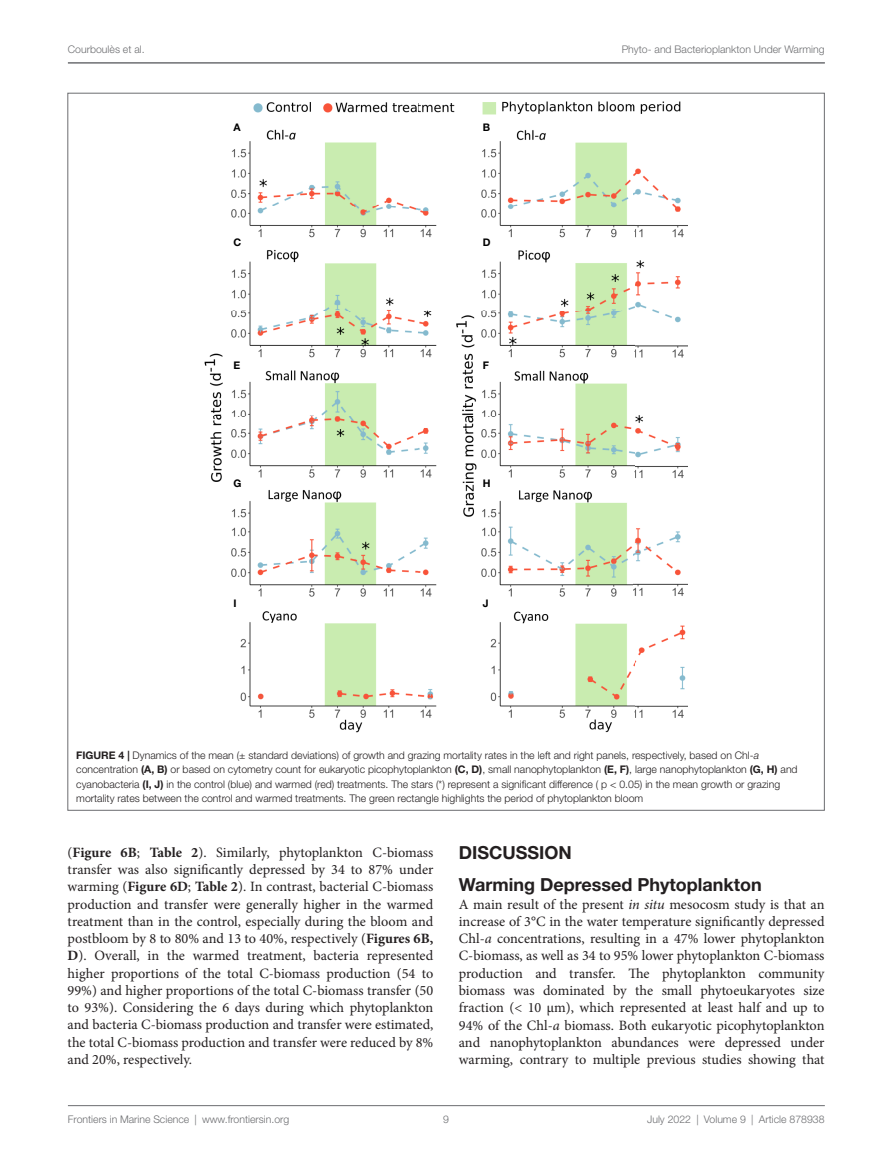
<style>
.page{position:relative;width:893px;height:1170px;background:#fff}
.page>*{position:absolute;margin:0;border:0;box-sizing:border-box;transform-origin:0 0}
.SecHeadB{font:700 18px "Helvetica Neue LT Std";color:#231f20}
.SecHeadA{font:700 18px "Helvetica Neue LT Std";color:#231f20}
.ParaIndent{font:14.25px/17.2px "Minion Pro";color:#231f20;text-align:justify}
.Para{font:14.25px/17.2px "Minion Pro";letter-spacing:-.005em;color:#231f20;text-align:justify}
.FigCaption{font:300 10.5px/14.2px "Helvetica Neue LT Std";color:#231f20}
.t1{font:300 10.5px "Helvetica Neue LT Std";color:#6c6d70}
.t2{font:700 10.5px "Helvetica Neue LT Std";color:#010101}
.s1{font-weight:700}
.s2{font-style:italic}
</style>
<div class="page">
<hr style="left:68px;top:1105px;width:757px;height:1px;background:#6c6d70">
<hr style="left:68px;top:63px;width:757px;height:1px;background:#6c6d70">
<img style="left:205px;top:102px;width:482px;height:630px">
<p class="t1" style="left:68px;top:43px;width:78px">Courboulès et al.</p>
<p class="t2" style="left:233px;top:121px;width:9px">A</p>
<p class="t2" style="left:483px;top:121px;width:9px">B</p>
<p class="t2" style="left:233px;top:236px;width:9px">C</p>
<p class="t2" style="left:483px;top:236px;width:9px">D</p>
<p class="t2" style="left:233px;top:359px;width:8px">E</p>
<p class="t2" style="left:483px;top:359px;width:8px">F</p>
<p class="t2" style="left:233px;top:477px;width:9px">G</p>
<p class="t2" style="left:233px;top:597px;width:5px">I</p>
<p class="t2" style="left:483px;top:477px;width:9px">H</p>
<p class="t2" style="left:483px;top:597px;width:7px">J</p>
<p class="t1" style="left:622px;top:43px;width:204px">Phyto- and Bacterioplankton Under Warming</p>
<p class="FigCaption" style="left:76px;top:748px;width:723px"><span class="s1">FIGURE 4 |</span> Dynamics of the mean (± standard deviations) of growth and grazing mortality rates in the left and right panels, respectively, based on Chl-<span class="s2">a </span>concentration <span class="s1">(A, B)</span> or based on cytometry count for eukaryotic picophytoplankton <span class="s1">(C, D)</span>, small nanophytoplankton <span class="s1">(E, F)</span>, large nanophytoplankton <span class="s1">(G, H)</span> and cyanobacteria <span class="s1">(I, J)</span> in the control (blue) and warmed (red) treatments. The stars (*) represent a significant difference ( p &lt; 0.05) in the mean growth or grazing mortality rates between the control and warmed treatments. The green rectangle highlights the period of phytoplankton bloom</p>
<p class="ParaIndent" style="left:68px;top:843px;width:367px">(<span class="s1">Figure 6B</span>; <span class="s1">Table 2</span>). Similarly, phytoplankton C-biomass transfer was also significantly depressed by 34 to 87% under warming (<span class="s1">Figure 6D</span>; <span class="s1">Table 2</span>). In contrast, bacterial C-biomass production and transfer were generally higher in the warmed treatment than in the control, especially during the bloom and postbloom by 8 to 80% and 13 to 40%, respectively (<span class="s1">Figures 6B, D</span>). Overall, in the warmed treatment, bacteria represented higher proportions of the total C-biomass production (54 to 99%) and higher proportions of the total C-biomass transfer (50 to 93%). Considering the 6 days during which phytoplankton and bacteria C-biomass production and transfer were estimated, the total C-biomass production and transfer were reduced by 8% and 20%, respectively.</p>
<p class="SecHeadA" style="left:459px;top:841px;width:115px">DISCUSSION</p>
<p class="SecHeadB" style="left:459px;top:873px;width:304px">Warming Depressed Phytoplankton</p>
<p class="Para" style="left:459px;top:895px;width:367px">A main result of the present <span class="s2">in situ</span> mesocosm study is that an increase of 3°C in the water temperature significantly depressed Chl-<span class="s2">a</span> concentrations, resulting in a 47% lower phytoplankton C-biomass, as well as 34 to 95% lower phytoplankton C-biomass production and transfer. The phytoplankton community biomass was dominated by the small phytoeukaryotes size fraction (&lt; 10 µm), which represented at least half and up to 94% of the Chl-<span class="s2">a</span> biomass. Both eukaryotic picophytoplankton and nanophytoplankton abundances were depressed under warming, contrary to multiple previous studies showing that</p>
<p class="t1" style="left:68px;top:1112px;width:223px">Frontiers in Marine Science | www.frontiersin.org</p>
<p class="t1" style="left:443px;top:1112px;width:7px">9</p>
<p class="t1" style="left:647px;top:1112px;width:179px">July 2022 | Volume 9 | Article 878938</p>
</div>
